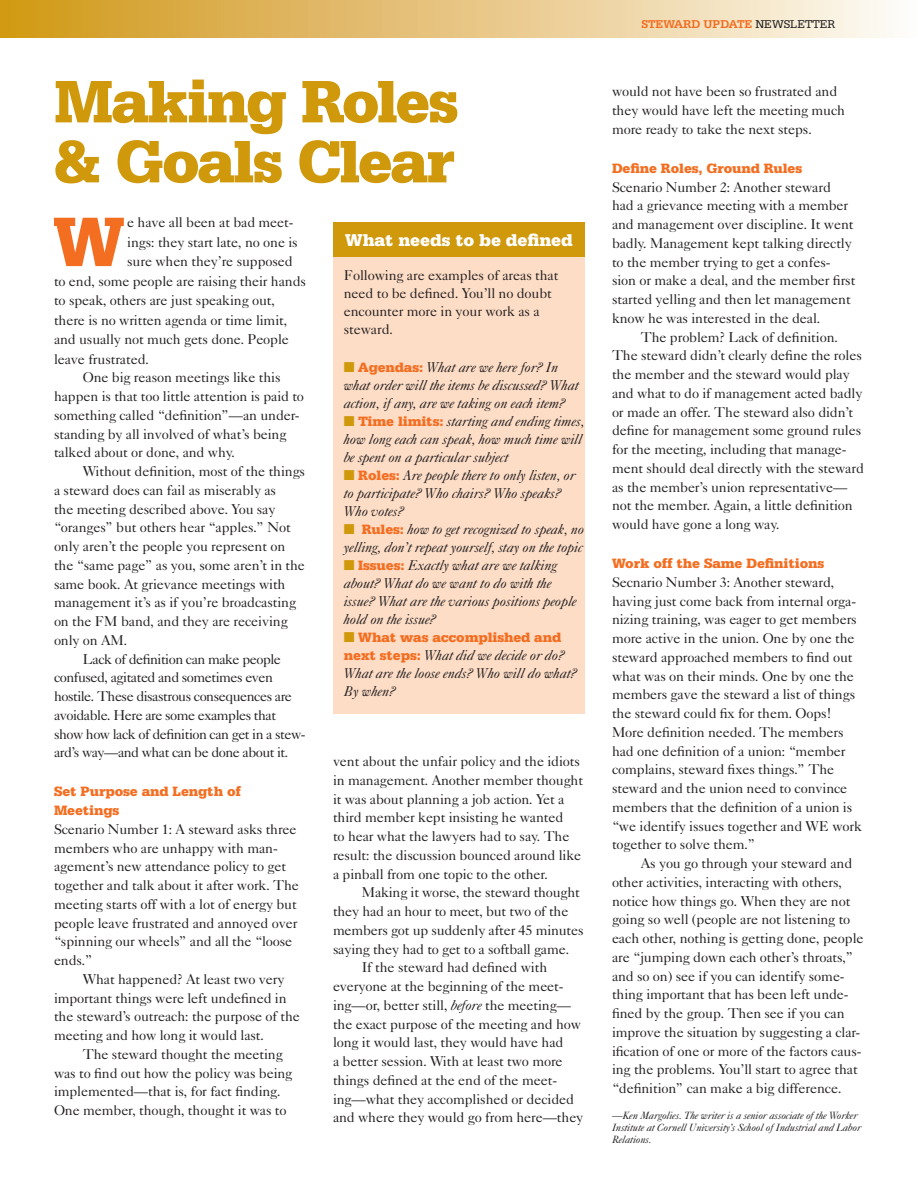
<style>
.page{position:relative;width:918px;height:1188px;background:#fff}
.page>*{position:absolute;margin:0;border:0;box-sizing:border-box;transform-origin:0 0}
.Drop_Cap{font:900 73.65px "Serifa BT";color:#f36e21}
.A_Head{font:900 63px/60px "Serifa BT";letter-spacing:-.035em;color:#d0990c}
.Pull_Quote{font:900 18px "Serifa BT";letter-spacing:-.005em;color:#fff}
.Text{font:14.25px/18.8px "Caslon Five Forty";letter-spacing:-.01em;color:#231f20}
.Text_-_No_Indent{font:14.25px/18.8px "Caslon Five Forty";letter-spacing:-.01em;color:#231f20}
.t1{font:italic 14.25px/18px "Caslon Five Forty";letter-spacing:-.01em;color:#231f20}
.Drop_Cap-2{font:14.25px "Caslon Five Forty";letter-spacing:-.01em;color:#231f20}
.Text-2{font:14.25px/18.8px "Caslon Five Forty";letter-spacing:-.035em;color:#231f20}
.BHead{font:900 14.25px/18.8px "Serifa BT";letter-spacing:-.01em;color:#f36e21}
.t2{font:700 12px "Serifa BT";letter-spacing:-.005em;color:#f36e21}
.Signature{font:italic 10.5px/12px "Caslon Five Forty";letter-spacing:-.01em;color:#231f20}
.s1{color:#d0990c}
.s2{font-family:"Serifa BT";font-weight:900;font-style:normal;color:#f36e21}
.s3{font-style:italic}
.s4{font-weight:400;color:#231f20}
</style>
<div class="page">
<div style="left:0;top:0;width:918px;height:38px;background:linear-gradient(to right,#d19615,#fef9f5)"></div>
<div style="left:333px;top:222px;width:252px;height:492px;background:#fdddc6"></div>
<div style="left:333px;top:222px;width:252px;height:35px;background:#d0990c"></div>
<p class="A_Head" style="left:54px;top:70px;width:406px">Making Roles &amp; Goals Clear</p>
<p class="Drop_Cap" style="left:53px;top:196px;width:73px">W</p>
<p class="Drop_Cap-2" style="left:127px;top:214px;width:168px">e have all been at bad meet-</p>
<p class="Pull_Quote" style="left:345px;top:228px;width:229px">What needs to be defined</p>
<p class="Drop_Cap-2" style="left:127px;top:233px;width:172px">ings: they start late, no one is</p>
<p class="Drop_Cap-2" style="left:127px;top:253px;width:167px">sure when they’re supposed</p>
<p class="Drop_Cap-2" style="left:54px;top:272px;width:254px">to end, some people are raising their hands</p>
<p class="Drop_Cap-2" style="left:54px;top:292px;width:223px">to speak, others are just speaking out,</p>
<p class="Drop_Cap-2" style="left:54px;top:311px;width:235px">there is no written agenda or time limit,</p>
<p class="Drop_Cap-2" style="left:54px;top:331px;width:237px">and usually not much gets done. People</p>
<p class="Drop_Cap-2" style="left:54px;top:350px;width:97px">leave frustrated.</p>
<p class="Text" style="left:54px;top:368px;width:252px;text-indent:29px">One big reason meetings like this happen is that too little attention is paid to something called “definition”—an under&shy;standing by all involved of what’s being talked about or done, and why.</p>
<p class="Text" style="left:54px;top:462px;width:253px;text-indent:29px">Without definition, most of the things a steward does can fail as miserably as<br>the meeting described above. You say “oranges” but others hear “apples.” Not only aren’t the people you represent on the “same page” as you, some aren’t in the same book. At grievance meetings with management it’s as if you’re broadcasting on the FM band, and they are receiving only on AM.</p>
<p class="Text-2" style="left:54px;top:649px;width:253px;text-indent:29px">Lack of definition can make people confused, agitated and sometimes even hostile. These disastrous consequences are avoidable. Here are some examples that show how lack of definition can get in a stew&shy;ard’s way—and what can be done about it.</p>
<p class="BHead" style="left:54px;top:782px;width:188px">Set Purpose and Length of<br>Meetings</p>
<p class="Text_-_No_Indent" style="left:54px;top:819px;width:247px">Scenario Number 1: A steward asks three members who are unhappy with man&shy;agement’s new attendance policy to get together and talk about it after work. The meeting starts off with a lot of energy but people leave frustrated and annoyed over “spinning our wheels” and all the “loose ends.”</p>
<p class="Text" style="left:54px;top:969px;width:248px;text-indent:29px">What happened? At least two very important things were left undefined in the steward’s outreach: the purpose of the meeting and how long it would last.</p>
<p class="Text" style="left:54px;top:1044px;width:240px;text-indent:29px">The steward thought the meeting was to find out how the policy was being implemented—that is, for fact finding.<br>One member, though, thought it was to</p>
<p class="Text_-_No_Indent" style="left:344px;top:266px;width:216px;line-height:18px">Following are examples of areas that need to be defined. You’ll no doubt encounter more in your work as a steward.</p>
<p class="t1" style="left:344px;top:358px;width:236px"><span class="s1">■</span> <span class="s2">Agendas:</span> What are we here for? In what order will the items be discussed? What action, if any, are we taking on each item?</p>
<p class="t1" style="left:344px;top:412px;width:242px"><span class="s1">■</span> <span class="s2">Time limits:</span> starting and ending times, how long each can speak, how much time will be spent on a particular subject</p>
<p class="t1" style="left:344px;top:466px;width:233px"><span class="s1">■</span> <span class="s2">Roles:</span> Are people there to only listen, or to participate? Who chairs? Who speaks?<br>Who votes?</p>
<p class="t1" style="left:344px;top:520px;width:242px"><span class="s1">■</span> <span class="s2">Rules:</span> how to get recognized to speak, no yelling, don’t repeat yourself, stay on the topic</p>
<p class="t1" style="left:344px;top:556px;width:234px"><span class="s1">■</span> <span class="s2">Issues:</span> Exactly what are we talking about? What do we want to do with the issue? What are the various positions people hold on the issue?</p>
<p class="t1" style="left:344px;top:628px;width:235px"><span class="s1">■</span> <span class="s2">What was accomplished and next steps:</span> What did we decide or do?<br>What are the loose ends? Who will do what?<br>By when?</p>
<p class="Text" style="left:333px;top:751px;width:252px">vent about the unfair policy and the idiots in management. Another member thought it was about planning a job action. Yet a third member kept insisting he wanted<br>to hear what the lawyers had to say. The result: the discussion bounced around like a pinball from one topic to the other.</p>
<p class="Text" style="left:333px;top:883px;width:252px;text-indent:29px">Making it worse, the steward thought they had an hour to meet, but two of the members got up suddenly after 45 minutes saying they had to get to a softball game.</p>
<p class="Text" style="left:333px;top:958px;width:252px;text-indent:29px">If the steward had defined with everyone at the beginning of the meet&shy;ing—or, better still, <span class="s3">before</span> the meeting— the exact purpose of the meeting and how long it would last, they would have had<br>a better session. With at least two more things defined at the end of the meet&shy;ing—what they accomplished or decided and where they would go from here—they</p>
<p class="t2" style="left:641px;top:16px;width:195px">STEWARD UPDATE <span class="s4">NEWSLETTER</span></p>
<p class="Text" style="left:612px;top:82px;width:235px">would not have been so frustrated and they would have left the meeting much more ready to take the next steps.</p>
<p class="BHead" style="left:612px;top:158px;width:192px">Define Roles, Ground Rules</p>
<p class="Text_-_No_Indent" style="left:612px;top:177px;width:245px">Scenario Number 2: Another steward had a grievance meeting with a member and management over discipline. It went badly. Management kept talking directly to the member trying to get a confes&shy;sion or make a deal, and the member first started yelling and then let management know he was interested in the deal.</p>
<p class="Text" style="left:612px;top:327px;width:253px;text-indent:29px">The problem? Lack of definition.<br>The steward didn’t clearly define the roles the member and the steward would play and what to do if management acted badly or made an offer. The steward also didn’t define for management some ground rules for the meeting, including that manage&shy;ment should deal directly with the steward as the member’s union representative— not the member. Again, a little definition would have gone a long way.</p>
<p class="BHead" style="left:612px;top:554px;width:214px">Work off the Same Definitions</p>
<p class="Text_-_No_Indent" style="left:612px;top:572px;width:252px">Secnario Number 3: Another steward, having just come back from internal orga&shy;nizing training, was eager to get members more active in the union. One by one the steward approached members to find out what was on their minds. One by one the members gave the steward a list of things the steward could fix for them. Oops!<br>More definition needed. The members had one definition of a union: “member complains, steward fixes things.” The steward and the union need to convince members that the definition of a union is “we identify issues together and WE work together to solve them.”</p>
<p class="Text" style="left:612px;top:854px;width:253px;text-indent:29px">As you go through your steward and other activities, interacting with others, notice how things go. When they are not going so well (people are not listening to each other, nothing is getting done, people are “jumping down each other’s throats,” and so on) see if you can identify some&shy;thing important that has been left unde&shy;fined by the group. Then see if you can improve the situation by suggesting a clar&shy;ification of one or more of the factors caus&shy;ing the problems. You’ll start to agree that “definition” can make a big difference.</p>
<p class="Signature" style="left:612px;top:1109px;width:251px">—Ken Margolies. The writer is a senior associate of the Worker<br>Institute at Cornell University’s School of Industrial and Labor<br>Relations.</p>
</div>
